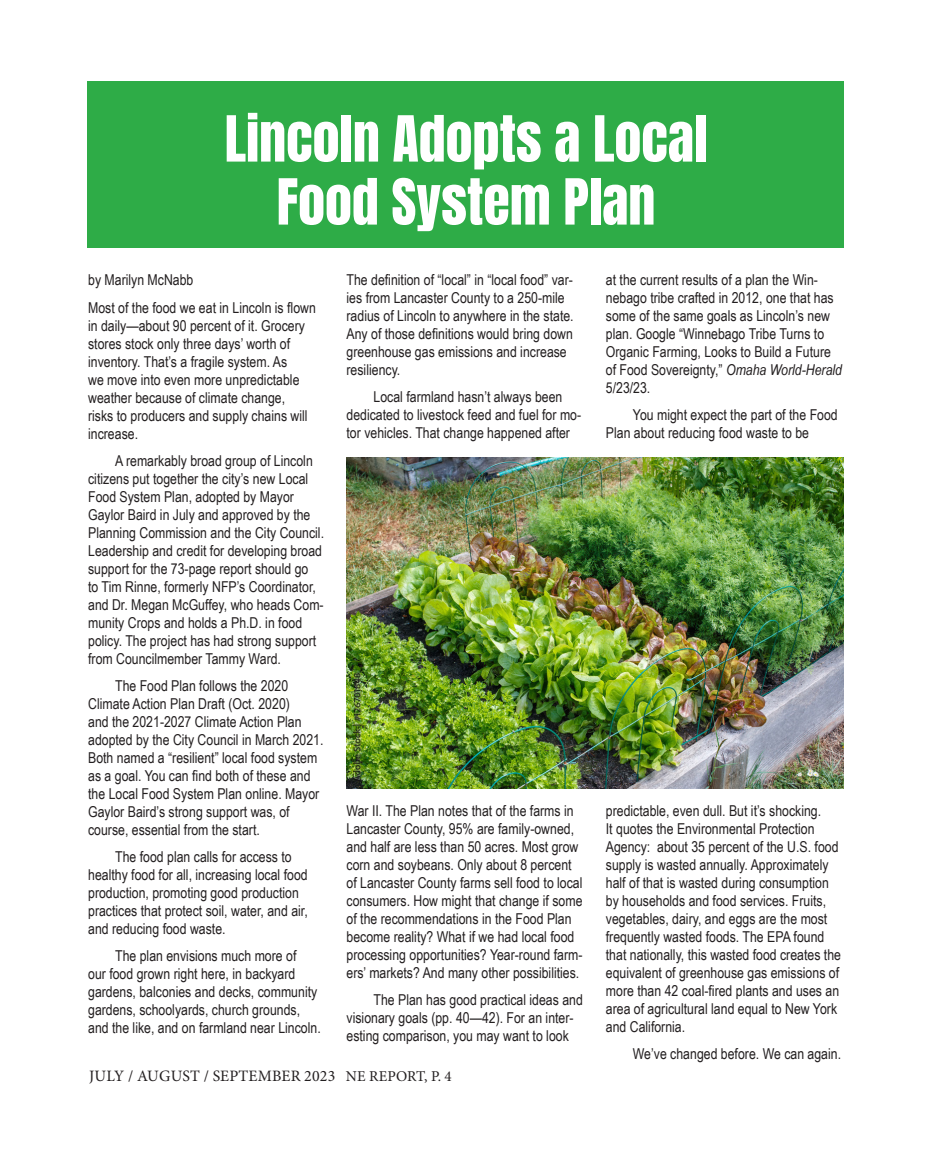
<style>
.page{position:relative;width:932px;height:1161px;background:#fff}
.page>*{position:absolute;margin:0;border:0;box-sizing:border-box;transform-origin:0 0}
.Body_Text_0{font:54px "Anton";color:#fff}
.t1{font:15.9px "Minion Pro";letter-spacing:.01em;color:#231f20}
.Body_Text_0-2{font:15px/18px "Arial Narrow";color:#231f20}
.s1{font-size:15px}
.s2{font-style:italic}
</style>
<div class="page">
<img style="left:346px;top:457px;width:497px;height:332px">
<div style="left:88px;top:81px;width:756px;height:167px;background:#2eac47"></div>
<p class="Body_Text_0" style="left:225px;top:111px;width:484px">Lincoln Adopts a Local</p>
<p class="Body_Text_0" style="left:277px;top:174px;width:380px">Food System Plan</p>
<p class="Body_Text_0-2" style="left:88px;top:270px;width:107px">by Marilyn McNabb</p>
<p class="Body_Text_0-2" style="left:88px;top:298px;width:229px">Most of the food we eat in Lincoln is flown in daily—about 90 percent of it. Grocery stores stock only three days’ worth of inventory. That’s a fragile system. As<br>we move into even more unpredictable weather because of climate change,<br>risks to producers and supply chains will increase.</p>
<p class="Body_Text_0-2" style="left:88px;top:451px;width:237px;text-indent:27px">A remarkably broad group of Lincoln citizens put together the city’s new Local Food System Plan, adopted by Mayor Gaylor Baird in July and approved by the Planning Commission and the City Council.<br>Leadership and credit for developing broad support for the 73-page report should go<br>to Tim Rinne, formerly NFP’s Coordinator, and Dr. Megan McGuffey, who heads Com&shy;munity Crops and holds a Ph.D. in food policy. The project has had strong support from Councilmember Tammy Ward.</p>
<p class="Body_Text_0-2" style="left:88px;top:676px;width:237px;text-indent:27px">The Food Plan follows the 2020<br>Climate Action Plan Draft (Oct. 2020)<br>and the 2021-2027 Climate Action Plan adopted by the City Council in March 2021.<br>Both named a “resilient” local food system as a goal. You can find both of these and the Local Food System Plan online. Mayor Gaylor Baird’s strong support was, of course, essential from the start.</p>
<p class="Body_Text_0-2" style="left:88px;top:847px;width:221px;text-indent:27px">The food plan calls for access to healthy food for all, increasing local food production, promoting good production practices that protect soil, water, and air, and reducing food waste.</p>
<p class="Body_Text_0-2" style="left:88px;top:946px;width:234px;text-indent:27px">The plan envisions much more of<br>our food grown right here, in backyard gardens, balconies and decks, community gardens, schoolyards, church grounds, and the like, and on farmland near Lincoln.</p>
<p class="Body_Text_0-2" style="left:346px;top:270px;width:229px">The definition of “local” in “local food” var&shy;ies from Lancaster County to a 250-mile radius of Lincoln to anywhere in the state.<br>Any of those definitions would bring down greenhouse gas emissions and increase resiliency.</p>
<p class="Body_Text_0-2" style="left:346px;top:387px;width:236px;text-indent:27px">Local farmland hasn’t always been dedicated to livestock feed and fuel for mo&shy;tor vehicles. That change happened after</p>
<p class="Body_Text_0-2" style="left:346px;top:801px;width:237px">War II. The Plan notes that of the farms in Lancaster County, 95% are family-owned, and half are less than 50 acres. Most grow corn and soybeans. Only about 8 percent of Lancaster County farms sell food to local consumers. How might that change if some of the recommendations in the Food Plan become reality? What if we had local food processing opportunities? Year-round farm&shy;ers’ markets? And many other possibilities.</p>
<p class="Body_Text_0-2" style="left:346px;top:990px;width:238px;text-indent:27px">The Plan has good practical ideas and visionary goals (pp. 40—42). For an inter&shy;esting comparison, you may want to look</p>
<p class="t1" style="left:89px;top:1065px;width:364px">JULY / AUGUST / SEPTEMBER 2023 <span class="s1">NE REPORT, P. 4</span></p>
<p class="Body_Text_0-2" style="left:606px;top:270px;width:238px">at the current results of a plan the Win&shy;nebago tribe crafted in 2012, one that has some of the same goals as Lincoln’s new plan. Google “Winnebago Tribe Turns to Organic Farming, Looks to Build a Future of Food Sovereignty,” <span class="s2">Omaha World-Herald </span>5/23/23.</p>
<p class="Body_Text_0-2" style="left:606px;top:405px;width:233px;text-indent:27px">You might expect the part of the Food<br>Plan about reducing food waste to be</p>
<p class="Body_Text_0-2" style="left:606px;top:801px;width:237px">predictable, even dull. But it’s shocking.<br>It quotes the Environmental Protection Agency: about 35 percent of the U.S. food supply is wasted annually. Approximately half of that is wasted during consumption by households and food services. Fruits, vegetables, dairy, and eggs are the most frequently wasted foods. The EPA found that nationally, this wasted food creates the equivalent of greenhouse gas emissions of more than 42 coal-fired plants and uses an area of agricultural land equal to New York and California.</p>
<p class="Body_Text_0-2" style="left:633px;top:1044px;width:210px">We’ve changed before. We can again.</p>
</div>
